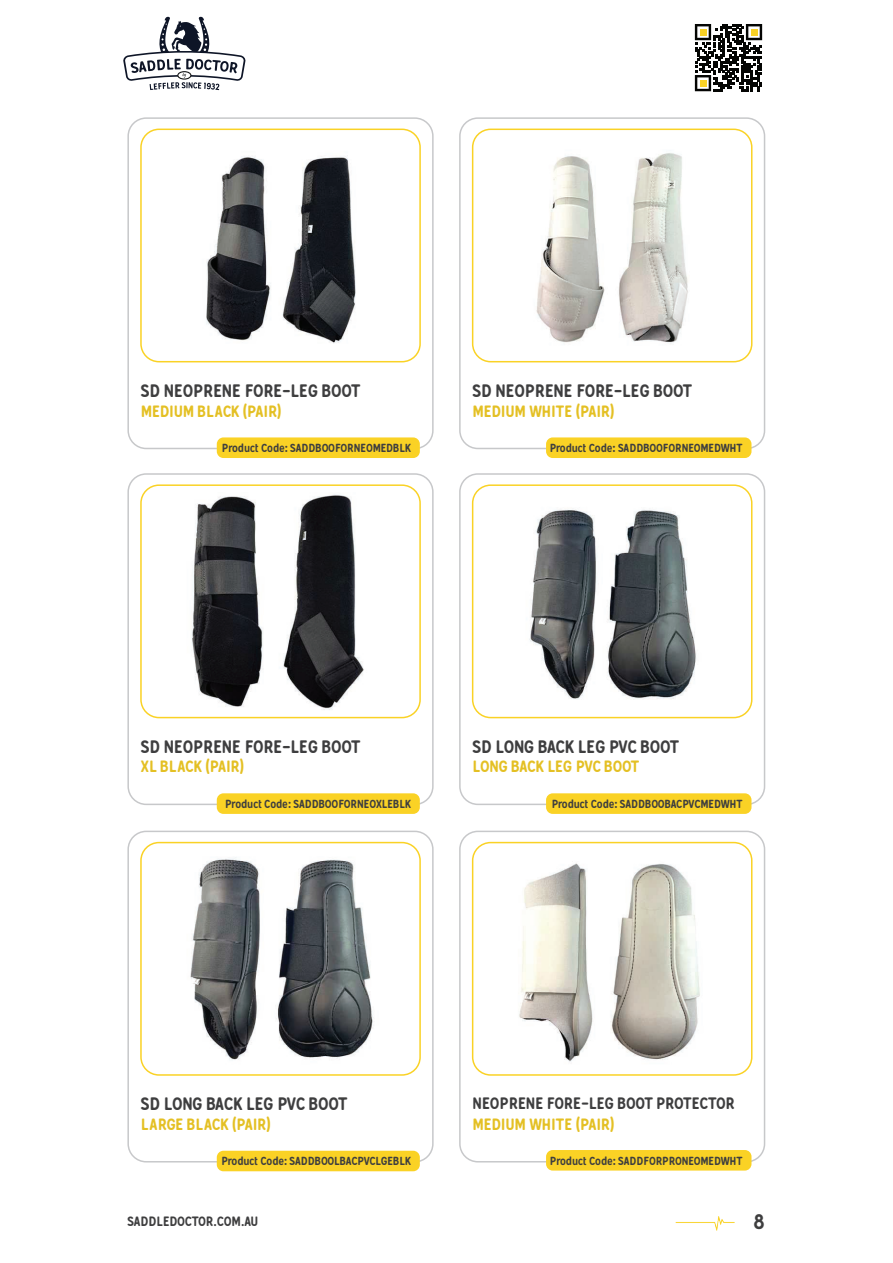
<style>
.page{position:relative;width:893px;height:1263px;background:#fff}
.page>*{position:absolute;margin:0;border:0;box-sizing:border-box;transform-origin:0 0}
.t1{font:20.25px "Gunnar";color:#3e3e3f}
.t2{font:18px "Gunnar";color:#3e3e3f}
.t3{font:18px "Gunnar";letter-spacing:-.02em;color:#3e3e3f}
.t4{font:16.5px "Gunnar";letter-spacing:-.02em;color:#3e3e3f}
.t5{font:16.35px "Gunnar";letter-spacing:-.02em;color:#e4c024}
.t6{font:16.35px "Gunnar";color:#e4c024}
.t7{font:13.5px "Gunnar";letter-spacing:-.01em;color:#3e3e3f}
.t8{font:11.7px "Gunnar";color:#3e3e3f}
</style>
<div class="page">
<img style="left:675px;top:1216px;width:59px;height:15px">
<svg style="left:695px;top:24px;width:67px;height:67px"></svg>
<div style="left:699px;top:29px;width:7px;height:7px;background:#f9d226"></div>
<div style="left:750px;top:29px;width:7px;height:7px;background:#f9d226"></div>
<div style="left:699px;top:80px;width:7px;height:7px;background:#f9d226"></div>
<div style="left:127px;top:117px;width:307px;height:332px;border:2px solid #c7c8ca;border-radius:18px"></div>
<div style="left:459px;top:117px;width:306px;height:332px;border:2px solid #c7c8ca;border-radius:18px"></div>
<div style="left:127px;top:473px;width:307px;height:332px;border:2px solid #c7c8ca;border-radius:18px"></div>
<div style="left:127px;top:831px;width:307px;height:331px;border:2px solid #c7c8ca;border-radius:18px"></div>
<div style="left:459px;top:473px;width:306px;height:332px;border:2px solid #c7c8ca;border-radius:18px"></div>
<div style="left:459px;top:831px;width:306px;height:331px;border:2px solid #c7c8ca;border-radius:18px"></div>
<img style="left:141px;top:136px;width:215px;height:219px">
<div style="left:140px;top:129px;width:281px;height:233px;border:2px solid #fad225;border-radius:18px"></div>
<img style="left:473px;top:135px;width:275px;height:221px">
<div style="left:472px;top:129px;width:280px;height:233px;border:2px solid #fad225;border-radius:18px"></div>
<img style="left:143px;top:492px;width:221px;height:218px">
<div style="left:140px;top:484px;width:281px;height:234px;border:2px solid #fad225;border-radius:18px"></div>
<img style="left:143px;top:850px;width:231px;height:218px">
<div style="left:140px;top:842px;width:281px;height:234px;border:2px solid #fad225;border-radius:18px"></div>
<img style="left:473px;top:492px;width:223px;height:218px">
<div style="left:472px;top:484px;width:280px;height:234px;border:2px solid #fad225;border-radius:18px"></div>
<img style="left:473px;top:850px;width:227px;height:218px">
<div style="left:472px;top:842px;width:280px;height:234px;border:2px solid #fad225;border-radius:18px"></div>
<div style="left:217px;top:437px;width:203px;height:21px;background:#fad225;border-radius:7px"></div>
<div style="left:546px;top:437px;width:205px;height:21px;background:#fad225;border-radius:7px"></div>
<div style="left:217px;top:793px;width:203px;height:21px;background:#fad225;border-radius:7px"></div>
<div style="left:217px;top:1151px;width:203px;height:20px;background:#fad225;border-radius:7px"></div>
<div style="left:546px;top:793px;width:205px;height:21px;background:#fad225;border-radius:7px"></div>
<div style="left:546px;top:1150px;width:205px;height:20px;background:#fad225;border-radius:7px"></div>
<svg style="left:123px;top:16px;width:123px;height:74px"></svg>
<h2 class="t2" style="left:141px;top:379px;width:221px">SD NEOPRENE FORE-LEG BOOT</h2>
<h2 class="t2" style="left:473px;top:379px;width:221px">SD NEOPRENE FORE-LEG BOOT</h2>
<h3 class="t5" style="left:141px;top:401px;width:142px">MEDIUM BLACK (PAIR)</h3>
<h3 class="t5" style="left:473px;top:401px;width:143px">MEDIUM WHITE (PAIR)</h3>
<p class="t8" style="left:222px;top:441px;width:191px">Product Code: SADDBOOFORNEOMEDBLK</p>
<p class="t8" style="left:550px;top:441px;width:194px">Product Code: SADDBOOFORNEOMEDWHT</p>
<h2 class="t2" style="left:141px;top:735px;width:221px">SD NEOPRENE FORE-LEG BOOT</h2>
<h2 class="t3" style="left:473px;top:735px;width:208px">SD LONG BACK LEG PVC BOOT</h2>
<h3 class="t6" style="left:141px;top:756px;width:105px">XL BLACK (PAIR)</h3>
<h3 class="t5" style="left:473px;top:756px;width:168px">LONG BACK LEG PVC BOOT</h3>
<p class="t8" style="left:225px;top:797px;width:187px">Product Code: SADDBOOFORNEOXLEBLK</p>
<p class="t8" style="left:552px;top:797px;width:193px">Product Code: SADDBOOBACPVCMEDWHT</p>
<h2 class="t3" style="left:141px;top:1092px;width:208px">SD LONG BACK LEG PVC BOOT</h2>
<h3 class="t4" style="left:473px;top:1093px;width:264px">NEOPRENE FORE-LEG BOOT PROTECTOR</h3>
<h3 class="t6" style="left:141px;top:1114px;width:131px">LARGE BLACK (PAIR)</h3>
<h3 class="t5" style="left:473px;top:1114px;width:143px">MEDIUM WHITE (PAIR)</h3>
<p class="t8" style="left:221px;top:1154px;width:191px">Product Code: SADDBOOLBACPVCLGEBLK</p>
<p class="t8" style="left:550px;top:1153px;width:194px">Product Code: SADDFORPRONEOMEDWHT</p>
<p class="t7" style="left:127px;top:1213px;width:132px">SADDLEDOCTOR.COM.AU</p>
<h1 class="t1" style="left:754px;top:1209px;width:13px">8</h1>
</div>
